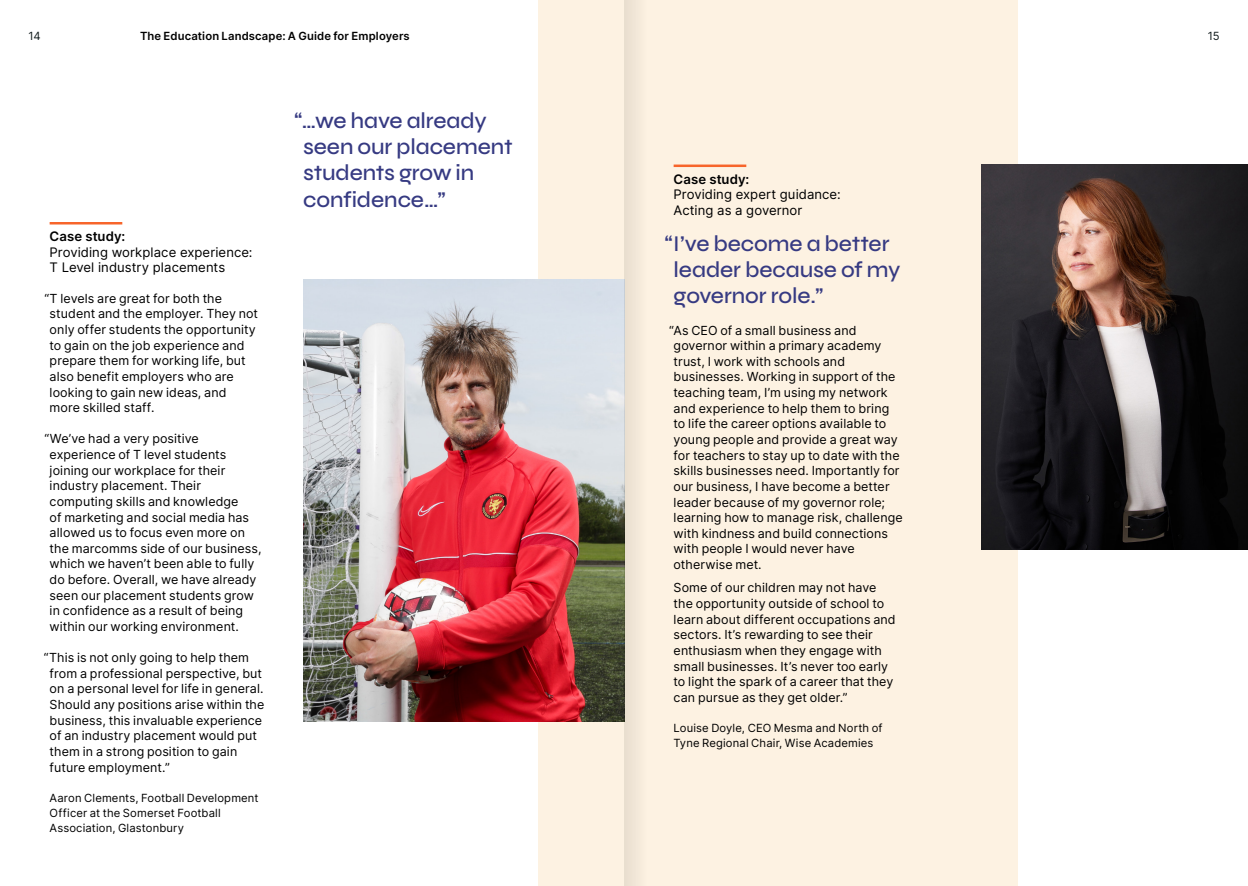
<style>
.page{position:relative;width:1248px;height:886px;background:#fff}
.page>*{position:absolute;margin:0;border:0;box-sizing:border-box;transform-origin:0 0}
.t1{font:500 22.5px/26.2px "Syne";letter-spacing:-.005em;color:#363a82}
.t2{font:13.12px/15.6px "Inter";letter-spacing:.005em;color:#000}
.t3{font:600 13.12px "Inter";letter-spacing:.005em;color:#000}
.t4{font:12.5px/15.6px "Inter";letter-spacing:.01em;color:#000}
.t5{font:11.25px/15px "Inter";letter-spacing:.015em;color:#000}
.t6{font:600 11.25px "Inter";letter-spacing:.015em;color:#000}
.t7{font:11.25px "Inter";color:#131d1e}
</style>
<div class="page">
<div style="left:538px;top:0;width:479px;height:886px;background:#fdf2e2"></div>
<img style="left:981px;top:165px;width:266px;height:384px">
<hr style="left:673px;top:165px;width:73px;height:2px;background:#f7652b">
<img style="left:303px;top:279px;width:321px;height:442px">
<hr style="left:50px;top:222px;width:72px;height:2px;background:#f7652b">
<div style="left:624px;top:0;width:46px;height:886px;background:linear-gradient(to right,#ede2d3,#fff7e6)"></div>
<p class="t6" style="left:140px;top:28px;width:271px">The Education Landscape: A Guide for Employers</p>
<p class="t7" style="left:28px;top:28px;width:14px">14</p>
<p class="t7" style="left:1207px;top:28px;width:13px">15</p>
<p class="t3" style="left:50px;top:227px;width:77px">Case study:</p>
<p class="t2" style="left:50px;top:244px;width:204px">Providing workplace experience:<br>T Level industry placements</p>
<p class="t4" style="left:50px;top:290px;width:210px;text-indent:-5px">“T levels are great for both the student and the employer. They not only offer students the opportunity to gain on the job experience and prepare them for working life, but also benefit employers who are looking to gain new ideas, and more skilled staff.</p>
<p class="t4" style="left:50px;top:431px;width:213px;text-indent:-5px">“We’ve had a very positive experience of T level students joining our workplace for their industry placement. Their computing skills and knowledge<br>of marketing and social media has allowed us to focus even more on the marcomms side of our business, which we haven’t been able to fully do before. Overall, we have already seen our placement students grow in confidence as a result of being within our working environment.</p>
<p class="t4" style="left:50px;top:649px;width:216px;text-indent:-6px">“This is not only going to help them from a professional perspective, but on a personal level for life in general.<br>Should any positions arise within the business, this invaluable experience of an industry placement would put them in a strong position to gain future employment.”</p>
<p class="t5" style="left:50px;top:790px;width:210px">Aaron Clements, Football Development<br>Officer at the Somerset Football<br>Association, Glastonbury</p>
<h1 class="t1" style="left:303px;top:107px;width:211px;text-indent:-9px">“…we have already seen our placement students grow in confidence…”</h1>
<p class="t3" style="left:673px;top:169px;width:77px">Case study:</p>
<p class="t2" style="left:673px;top:186px;width:169px">Providing expert guidance:<br>Acting as a governor</p>
<h1 class="t1" style="left:673px;top:230px;width:228px;text-indent:-9px">“I’ve become a better leader because of my governor role.”</h1>
<p class="t4" style="left:673px;top:322px;width:231px;text-indent:-4px">“As CEO of a small business and governor within a primary academy trust, I work with schools and businesses. Working in support of the teaching team, I’m using my network and experience to help them to bring to life the career options available to young people and provide a great way for teachers to stay up to date with the skills businesses need. Importantly for our business, I have become a better leader because of my governor role; learning how to manage risk, challenge with kindness and build connections with people I would never have otherwise met.</p>
<p class="t4" style="left:673px;top:580px;width:223px">Some of our children may not have the opportunity outside of school to learn about different occupations and sectors. It’s rewarding to see their enthusiasm when they engage with small businesses. It’s never too early to light the spark of a career that they can pursue as they get older.”</p>
<p class="t5" style="left:673px;top:721px;width:210px">Louise Doyle, CEO Mesma and North of<br>Tyne Regional Chair, Wise Academies</p>
</div>
